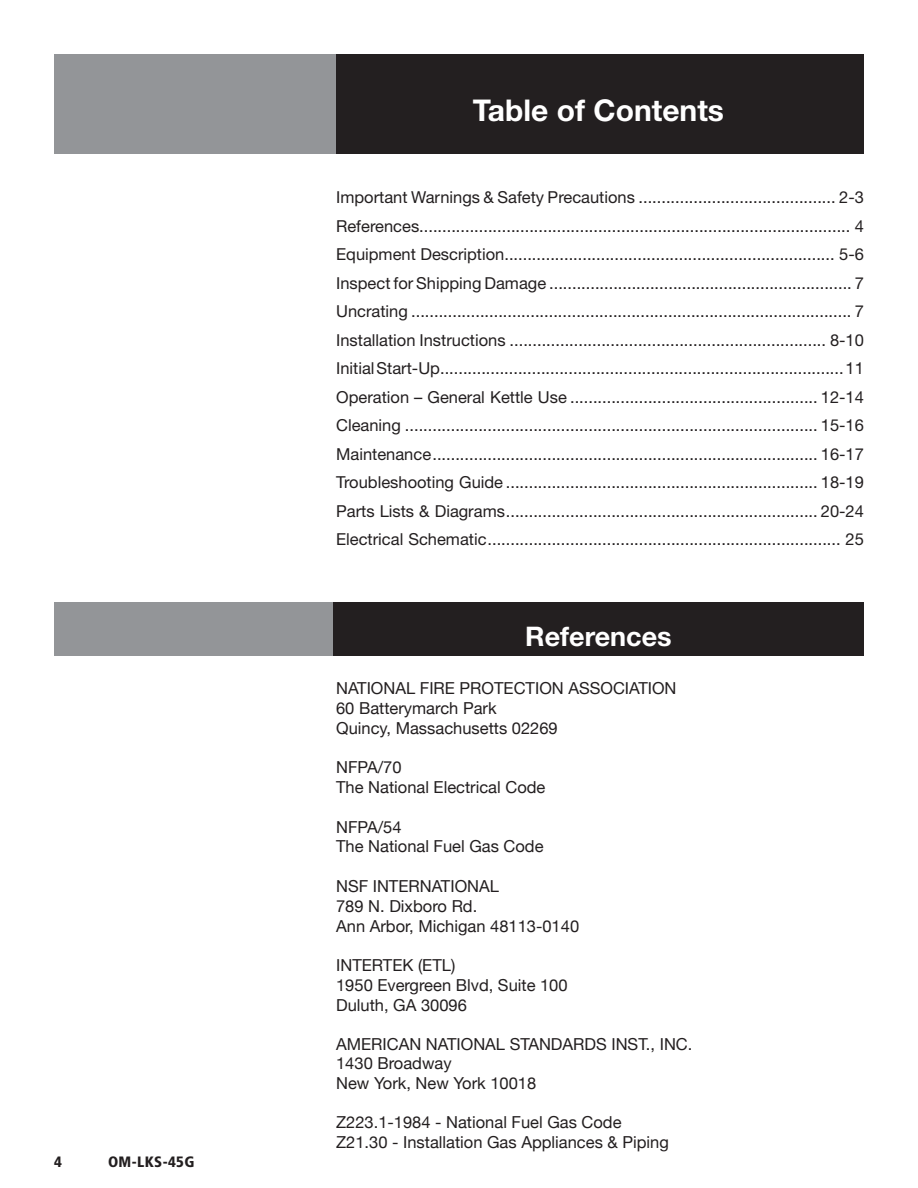
<style>
.page{position:relative;width:918px;height:1188px;background:#fff}
.page>*{position:absolute;margin:0;border:0;box-sizing:border-box;transform-origin:0 0}
.t1{font:700 30px "Helvetica Neue";color:#fff}
.t2{font:700 27px "Helvetica Neue";color:#fff}
.t3{font:16.5px/28.5px "Helvetica Neue";color:#231f20;text-align:justify}
.t4{font:16.5px/19.8px "Helvetica Neue";color:#231f20}
.t5{font:900 condensed 15px "Frutiger";letter-spacing:.025em;color:#231f20}
</style>
<div class="page">
<div style="left:333px;top:54px;width:531px;height:99px;background:#231f20"></div>
<div style="left:54px;top:54px;width:282px;height:99px;background:#939598"></div>
<div style="left:333px;top:602px;width:531px;height:54px;background:#231f20"></div>
<div style="left:54px;top:602px;width:279px;height:54px;background:#939598"></div>
<p class="t5" style="left:54px;top:1153px;width:9px">4</p>
<p class="t5" style="left:108px;top:1153px;width:88px">OM-LKS-45G</p>
<h1 class="t1" style="left:473px;top:92px;width:253px">Table of Contents</h1>
<p class="t3" style="left:336px;top:183px;width:529px">Important Warnings &amp; Safety Precautions ........................................... 2-3<br>References.............................................................................................. 4<br>Equipment Description........................................................................ 5-6<br>Inspect for Shipping Damage .................................................................. 7<br>Uncrating ................................................................................................ 7<br>Installation Instructions ..................................................................... 8-10<br>Initial Start-Up........................................................................................ 11<br>Operation – General Kettle Use ...................................................... 12-14<br>Cleaning .......................................................................................... 15-16<br>Maintenance.................................................................................... 16-17<br>Troubleshooting Guide .................................................................... 18-19<br>Parts Lists &amp; Diagrams.................................................................... 20-24<br>Electrical Schematic............................................................................. 25</p>
<h2 class="t2" style="left:525px;top:619px;width:148px">References</h2>
<p class="t4" style="left:336px;top:677px;width:342px">NATIONAL FIRE PROTECTION ASSOCIATION<br>60 Batterymarch Park<br>Quincy, Massachusetts 02269</p>
<p class="t4" style="left:336px;top:756px;width:211px">NFPA/70<br>The National Electrical Code</p>
<p class="t4" style="left:336px;top:816px;width:209px">NFPA/54<br>The National Fuel Gas Code</p>
<p class="t4" style="left:336px;top:875px;width:245px">NSF INTERNATIONAL<br>789 N. Dixboro Rd.<br>Ann Arbor, Michigan 48113-0140</p>
<p class="t4" style="left:336px;top:954px;width:233px">INTERTEK (ETL)<br>1950 Evergreen Blvd, Suite 100<br>Duluth, GA 30096</p>
<p class="t4" style="left:336px;top:1033px;width:358px">AMERICAN NATIONAL STANDARDS INST., INC.<br>1430 Broadway<br>New York, New York 10018</p>
<p class="t4" style="left:336px;top:1111px;width:334px">Z223.1-1984 - National Fuel Gas Code<br>Z21.30 - Installation Gas Appliances &amp; Piping</p>
</div>
